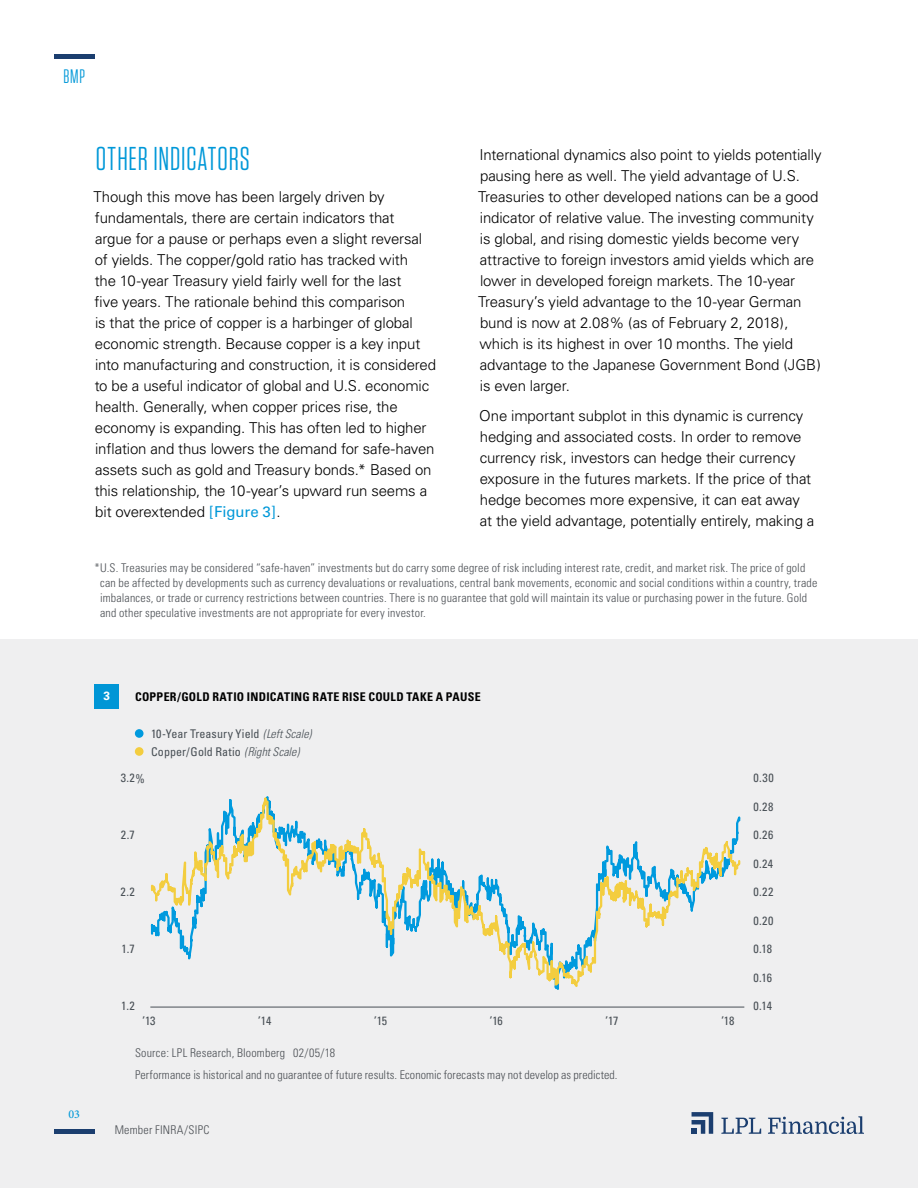
<style>
.page{position:relative;width:918px;height:1188px;background:#fff}
.page>*{position:absolute;margin:0;border:0;box-sizing:border-box;transform-origin:0 0}
.t1{font:33px "Tungsten Narrow";letter-spacing:.025em;color:#0098d8}
.t2{font:19.5px "Tungsten Narrow";color:#0098d8}
.t3{font:300 15px/21px "Univers";letter-spacing:-.01em;color:#000}
.t4{font:300 condensed 12px/15px "Univers";letter-spacing:.015em;color:#4b4f54}
.t5{font:condensed 12px "Univers";letter-spacing:.005em;color:#484f55}
.t6{font:700 condensed 12px "Univers";letter-spacing:.02em;color:#000}
.t7{font:500 12px "Minion Pro";color:#0098d8}
.t8{font:700 12px "Univers";color:#fff}
.s1{font-weight:400;color:#0098d8}
.s2{font-weight:300;font-style:italic}
</style>
<div class="page">
<div style="left:0;top:1080px;width:918px;height:108px;background:#efeff0"></div>
<hr style="left:54px;top:1130px;width:40px;height:4px;background:#1b3e6f">
<hr style="left:54px;top:54px;width:40px;height:4px;background:#1b3e6f">
<svg style="left:692px;top:1112px;width:21px;height:22px"></svg>
<svg style="left:721px;top:1118px;width:40px;height:16px"></svg>
<svg style="left:768px;top:1116px;width:96px;height:18px"></svg>
<div style="left:0;top:639px;width:918px;height:441px;background:#efeff0"></div>
<div style="left:135px;top:747px;width:9px;height:9px;background:#f3cd3f;border-radius:50%"></div>
<div style="left:135px;top:729px;width:9px;height:9px;background:#009ade;border-radius:50%"></div>
<svg style="left:150px;top:1006px;width:591px;height:1px"></svg>
<svg style="left:150px;top:796px;width:591px;height:194px"></svg>
<hr style="left:150px;top:1007px;width:594px;height:1px;background:#484f55">
<div style="left:94px;top:684px;width:25px;height:25px;background:#0096d6"></div>
<h2 class="t2" style="left:63px;top:67px;width:23px">BMP</h2>
<h1 class="t1" style="left:96px;top:143px;width:155px">OTHER INDICATORS</h1>
<p class="t3" style="left:93px;top:186px;width:344px">Though this move has been largely driven by fundamentals, there are certain indicators that<br>argue for a pause or perhaps even a slight reversal of yields. The copper/gold ratio has tracked with<br>the 10-year Treasury yield fairly well for the last<br>five years. The rationale behind this comparison<br>is that the price of copper is a harbinger of global economic strength. Because copper is a key input into manufacturing and construction, it is considered to be a useful indicator of global and U.S. economic health. Generally, when copper prices rise, the economy is expanding. This has often led to higher inflation and thus lowers the demand for safe-haven assets such as gold and Treasury bonds.* Based on this relationship, the 10-year’s upward run seems a bit overextended <span class="s1">[Figure 3]</span>.</p>
<p class="t3" style="left:478px;top:145px;width:345px">International dynamics also point to yields potentially pausing here as well. The yield advantage of U.S.<br>Treasuries to other developed nations can be a good indicator of relative value. The investing community is global, and rising domestic yields become very attractive to foreign investors amid yields which are lower in developed foreign markets. The 10-year Treasury’s yield advantage to the 10-year German bund is now at 2.08% (as of February 2, 2018), which is its highest in over 10 months. The yield advantage to the Japanese Government Bond (JGB) is even larger.</p>
<p class="t3" style="left:479px;top:406px;width:337px">One important subplot in this dynamic is currency hedging and associated costs. In order to remove currency risk, investors can hedge their currency exposure in the futures markets. If the price of that hedge becomes more expensive, it can eat away at the yield advantage, potentially entirely, making a</p>
<p class="t4" style="left:100px;top:561px;width:719px;text-indent:-6px">*U.S. Treasuries may be considered “safe-haven” investments but do carry some degree of risk including interest rate, credit, and market risk. The price of gold can be affected by developments such as currency devaluations or revaluations, central bank movements, economic and social conditions within a country, trade imbalances, or trade or currency restrictions between countries. There is no guarantee that gold will maintain its value or purchasing power in the future. Gold and other speculative investments are not appropriate for every investor.</p>
<p class="t7" style="left:68px;top:1106px;width:13px">03</p>
<p class="t8" style="left:103px;top:689px;width:8px">3</p>
<p class="t6" style="left:135px;top:689px;width:347px">COPPER/GOLD RATIO INDICATING RATE RISE COULD TAKE A PAUSE</p>
<p class="t5" style="left:151px;top:726px;width:162px">10-Year Treasury Yield <span class="s2">(Left Scale)</span></p>
<p class="t5" style="left:151px;top:744px;width:150px">Copper/Gold Ratio <span class="s2">(Right Scale)</span></p>
<p class="t5" style="left:121px;top:770px;width:26px">3.2%</p>
<p class="t5" style="left:121px;top:827px;width:15px">2.7</p>
<p class="t5" style="left:121px;top:884px;width:16px">2.2</p>
<p class="t5" style="left:122px;top:941px;width:15px">1.7</p>
<p class="t5" style="left:121px;top:998px;width:15px">1.2</p>
<p class="t5" style="left:143px;top:1013px;width:15px">’13</p>
<p class="t5" style="left:258px;top:1013px;width:15px">’14</p>
<p class="t5" style="left:374px;top:1013px;width:14px">’15</p>
<p class="t5" style="left:490px;top:1013px;width:14px">’16</p>
<p class="t5" style="left:606px;top:1013px;width:15px">’17</p>
<p class="t5" style="left:721px;top:1013px;width:14px">’18</p>
<p class="t4" style="left:135px;top:1042px;width:484px;line-height:21.8px">Source: LPL Research, Bloomberg 02/05/18<br>Performance is historical and no guarantee of future results. Economic forecasts may not develop as predicted.</p>
<p class="t4" style="left:115px;top:1122px;width:96px">Member FINRA/SIPC</p>
<p class="t5" style="left:754px;top:770px;width:22px">0.30</p>
<p class="t5" style="left:754px;top:799px;width:22px">0.28</p>
<p class="t5" style="left:754px;top:827px;width:21px">0.26</p>
<p class="t5" style="left:754px;top:856px;width:21px">0.24</p>
<p class="t5" style="left:754px;top:884px;width:22px">0.22</p>
<p class="t5" style="left:754px;top:913px;width:21px">0.20</p>
<p class="t5" style="left:754px;top:941px;width:20px">0.18</p>
<p class="t5" style="left:754px;top:970px;width:20px">0.16</p>
<p class="t5" style="left:754px;top:998px;width:20px">0.14</p>
</div>
